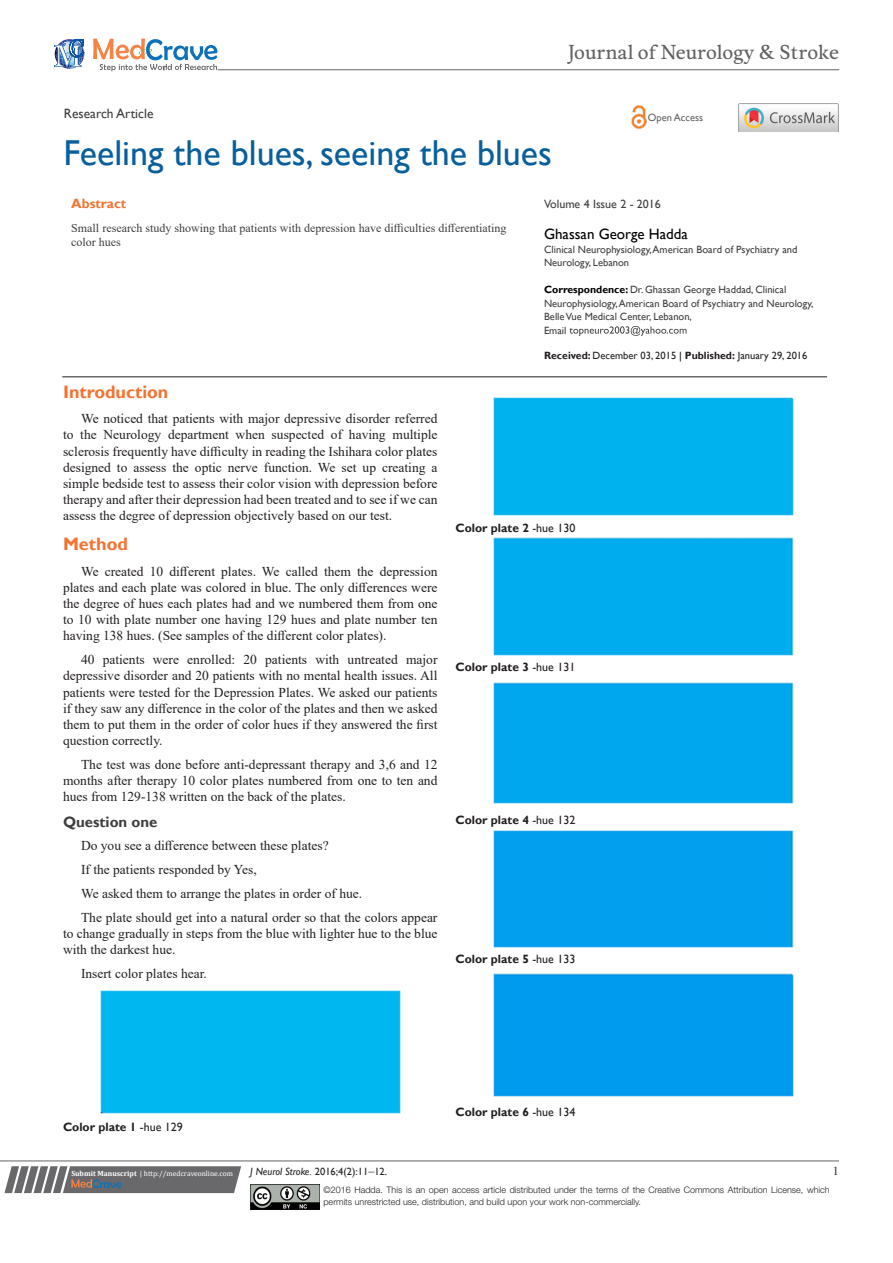
<style>
.page{position:relative;width:893px;height:1263px;background:#fff}
.page>*{position:absolute;margin:0;border:0;box-sizing:border-box;transform-origin:0 0}
.t1{font:36px "Gill Sans";color:#085f9c}
.t2{font:18.6px "Musee";color:#636366}
.List_Paragraph{font:700 18px "Gill Sans";color:#f37331}
.t3{font:15px "Gill Sans";color:#000}
.t4{font:700 15px "Gill Sans";color:#3e3e3f}
.t5{font:13.5px/16.2px "Times New Roman";color:#231f20;text-align:justify}
.t6{font:13.5px "Gill Sans";color:#3e3e3f}
.t7{font:700 13.5px "Gill Sans";color:#f37331}
.t8{font:700 12px "Gill Sans";color:#231f20}
.t9{font:12px/14.4px "Times New Roman";color:#3e3e3f}
.t10{font:12px "Gill Sans";color:#3e3e3f}
.t11{font:12px "Times New Roman";color:#231f20}
.t12{font:10.5px/13.5px "Gill Sans";color:#3e3e3f}
.t13{font:10.5px "Gill Sans";color:#231f20}
.t14{font:10.5px "Gill Sans";color:#636366}
.t15{font:300 9px/12px "Helvetica Neue LT Std";color:#231f20}
.t16{font:7.5px "Cambria";color:#fff}
.s1{font-weight:700;color:#000}
.s2{font-weight:700}
.s3{color:#000}
.s4{font-weight:400}
.s5{font-style:italic}
.s6{font-family:"Times New Roman";font-size:12px}
</style>
<div class="page">
<svg style="left:4px;top:1166px;width:237px;height:27px;background:#78787a"></svg>
<hr style="left:0;top:1161px;width:839px;height:1px;background:#626465">
<hr style="left:62px;top:376px;width:765px;height:1px;background:#231f20">
<img style="left:250px;top:1185px;width:69px;height:24px">
<svg style="left:569px;top:326px;width:117px;height:10px"></svg>
<svg style="left:54px;top:39px;width:30px;height:30px"></svg>
<svg style="left:93px;top:38px;width:124px;height:33px"></svg>
<hr style="left:218px;top:70px;width:621px;height:1px;background:#626465">
<img style="left:631px;top:105px;width:16px;height:24px">
<img style="left:739px;top:104px;width:99px;height:28px">
<div style="left:100px;top:990px;width:301px;height:123px;background:#00b7f0"></div>
<div style="left:493px;top:397px;width:301px;height:119px;background:#00b2ee"></div>
<div style="left:493px;top:537px;width:301px;height:118px;background:#00acee"></div>
<div style="left:493px;top:682px;width:301px;height:121px;background:#00a7ee"></div>
<div style="left:493px;top:830px;width:301px;height:118px;background:#029fee"></div>
<div style="left:493px;top:973px;width:301px;height:124px;background:#009bee"></div>
<p class="t6" style="left:64px;top:105px;width:91px">Research Article</p>
<p class="t2" style="left:568px;top:41px;width:272px">Journal of Neurology &amp; Stroke</p>
<p class="t14" style="left:648px;top:112px;width:57px">Open Access</p>
<p class="t1" style="left:64px;top:132px;width:490px">Feeling the blues, seeing the blues</p>
<p class="t10" style="left:544px;top:197px;width:118px">Volume 4 Issue 2 - 2016</p>
<p class="t3" style="left:544px;top:225px;width:145px">Ghassan George Hadda</p>
<p class="t12" style="left:544px;top:242px;width:255px">Clinical Neurophysiology, American Board of Psychiatry and<br>Neurology, Lebanon</p>
<p class="t12" style="left:544px;top:283px;width:271px"><span class="s1">Correspondence:</span> Dr. Ghassan George Haddad, Clinical<br>Neurophysiology, American Board of Psychiatry and Neurology,<br>Belle Vue Medical Center, Lebanon,</p>
<p class="t12" style="left:544px;top:323px;width:24px">Email</p>
<p class="t13" style="left:544px;top:349px;width:265px"><span class="s2">Received:</span> December 03, 2015 <span class="s3">|</span> <span class="s2">Published:</span> January 29, 2016</p>
<p class="t7" style="left:71px;top:196px;width:57px">Abstract</p>
<p class="t9" style="left:71px;top:220px;width:437px">Small research study showing that patients with depression have difficulties differentiating color hues</p>
<p class="List_Paragraph" style="left:63px;top:381px;width:107px">Introduction</p>
<p class="t5" style="left:63px;top:410px;width:376px;text-indent:18px">We noticed that patients with major depressive disorder referred to the Neurology department when suspected of having multiple sclerosis frequently have difficulty in reading the Ishihara color plates designed to assess the optic nerve function. We set up creating a simple bedside test to assess their color vision with depression before therapy and after their depression had been treated and to see if we can assess the degree of depression objectively based on our test.</p>
<p class="List_Paragraph" style="left:63px;top:533px;width:66px">Method</p>
<p class="t5" style="left:63px;top:562px;width:376px;text-indent:18px">We created 10 different plates. We called them the depression plates and each plate was colored in blue. The only differences were the degree of hues each plates had and we numbered them from one to 10 with plate number one having 129 hues and plate number ten having 138 hues. (See samples of the different color plates).</p>
<p class="t5" style="left:63px;top:651px;width:376px;text-indent:18px">40 patients were enrolled: 20 patients with untreated major depressive disorder and 20 patients with no mental health issues. All patients were tested for the Depression Plates. We asked our patients if they saw any difference in the color of the plates and then we asked them to put them in the order of color hues if they answered the first question correctly.</p>
<p class="t5" style="left:63px;top:756px;width:376px;text-indent:18px">The test was done before anti-depressant therapy and 3,6 and 12 months after therapy 10 color plates numbered from one to ten and hues from 129-138 written on the back of the plates.</p>
<p class="t4" style="left:63px;top:813px;width:96px">Question one</p>
<p class="t5" style="left:81px;top:837px;width:249px">Do you see a difference between these plates?</p>
<p class="t5" style="left:81px;top:861px;width:177px">If the patients responded by Yes,</p>
<p class="t5" style="left:81px;top:885px;width:283px">We asked them to arrange the plates in order of hue.</p>
<p class="t5" style="left:63px;top:908px;width:376px;text-indent:18px">The plate should get into a natural order so that the colors appear to change gradually in steps from the blue with lighter hue to the blue with the darkest hue.</p>
<p class="t5" style="left:81px;top:964px;width:127px">Insert color plates hear.</p>
<p class="t8" style="left:455px;top:521px;width:121px">Color plate 2 <span class="s4">-hue 130</span></p>
<p class="t8" style="left:455px;top:660px;width:121px">Color plate 3 <span class="s4">-hue 131</span></p>
<p class="t8" style="left:455px;top:813px;width:121px">Color plate 4 <span class="s4">-hue 132</span></p>
<p class="t8" style="left:455px;top:951px;width:121px">Color plate 5 <span class="s4">-hue 133</span></p>
<p class="t8" style="left:63px;top:1119px;width:121px">Color plate 1 <span class="s4">-hue 129</span></p>
<p class="t8" style="left:455px;top:1104px;width:121px">Color plate 6 <span class="s4">-hue 134</span></p>
<p class="t16" style="left:71px;top:1169px;width:163px"><span class="s2">Submit Manuscript</span> | http://medcraveonline.com</p>
<p class="t13" style="left:250px;top:1165px;width:138px"><span class="s5">J Neurol Stroke.</span> 2016;4(2):11<span class="s6">‒</span>12.</p>
<p class="t11" style="left:833px;top:1162px;width:7px">1</p>
<p class="t15" style="left:323px;top:1183px;width:508px">©2016 Hadda. This is an open access article distributed under the terms of the Creative Commons Attribution License, which permits unrestricted use, distribution, and build upon your work non-commercially.</p>
</div>
